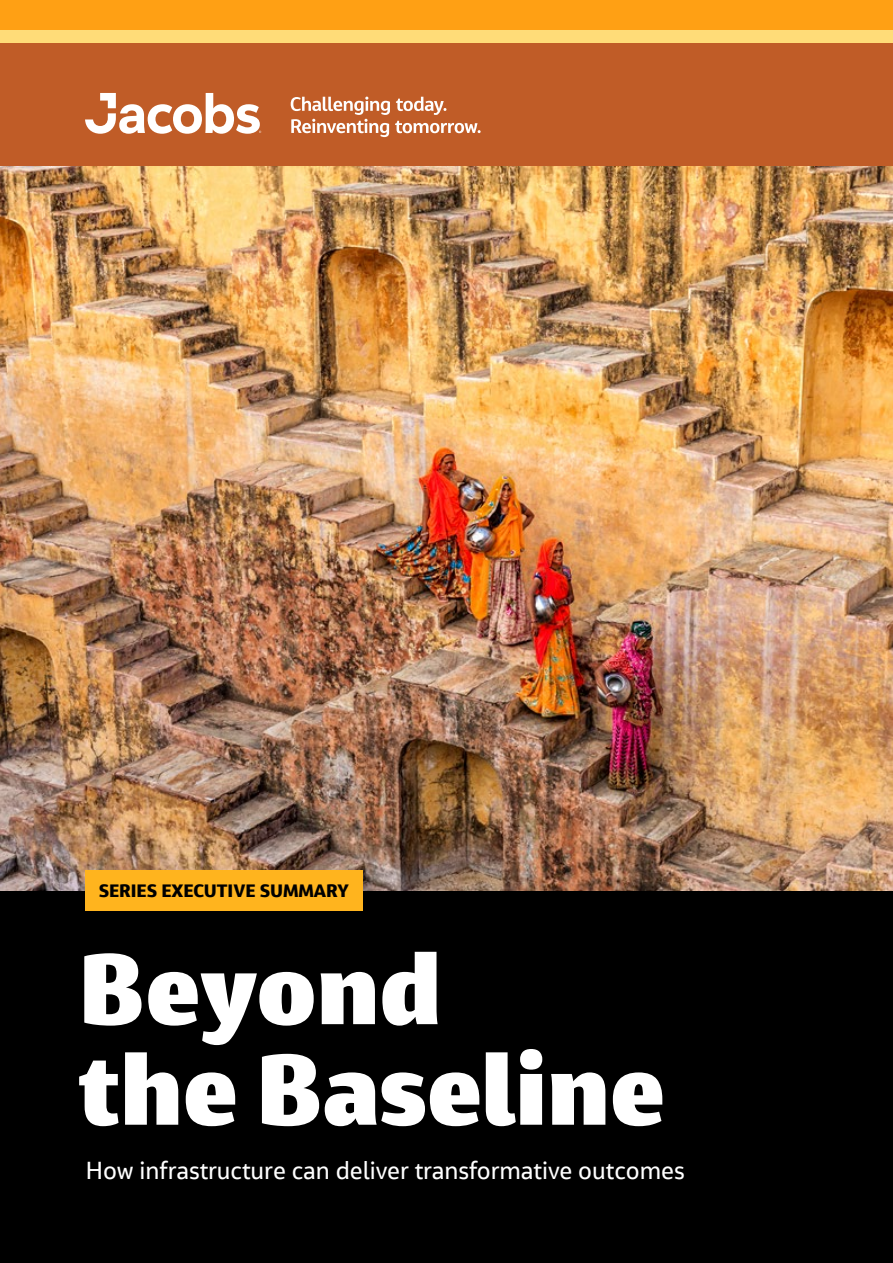
<style>
.page{position:relative;width:893px;height:1263px;background:#fff}
.page>*{position:absolute;margin:0;border:0;box-sizing:border-box;transform-origin:0 0}
.t1{font:99.15px/100.5px "Jacobs Chronos Display";color:#fff}
.t2{font:24.45px "Jacobs Chronos";color:#fff}
.t3{font:800 17.85px "Jacobs Chronos";color:#000}
</style>
<div class="page">
<div style="left:0;top:36px;width:893px;height:145px;background:#c05c27"></div>
<div style="left:0;top:0;width:893px;height:40px;background:#ffa014"></div>
<div style="left:0;top:30px;width:893px;height:12px;background:#ffdc78"></div>
<div style="left:0;top:719px;width:893px;height:544px;background:#000"></div>
<svg style="left:85px;top:93px;width:396px;height:44px"></svg>
<img style="left:0;top:166px;width:893px;height:724px">
<div style="left:85px;top:870px;width:278px;height:40px;background:#ffb41e"></div>
<p class="t3" style="left:99px;top:878px;width:252px">SERIES EXECUTIVE SUMMARY</p>
<h1 class="t1" style="left:79px;top:936px;width:588px">Beyond<br>the Baseline</h1>
<p class="t2" style="left:86px;top:1155px;width:600px">How infrastructure can deliver transformative outcomes</p>
</div>
